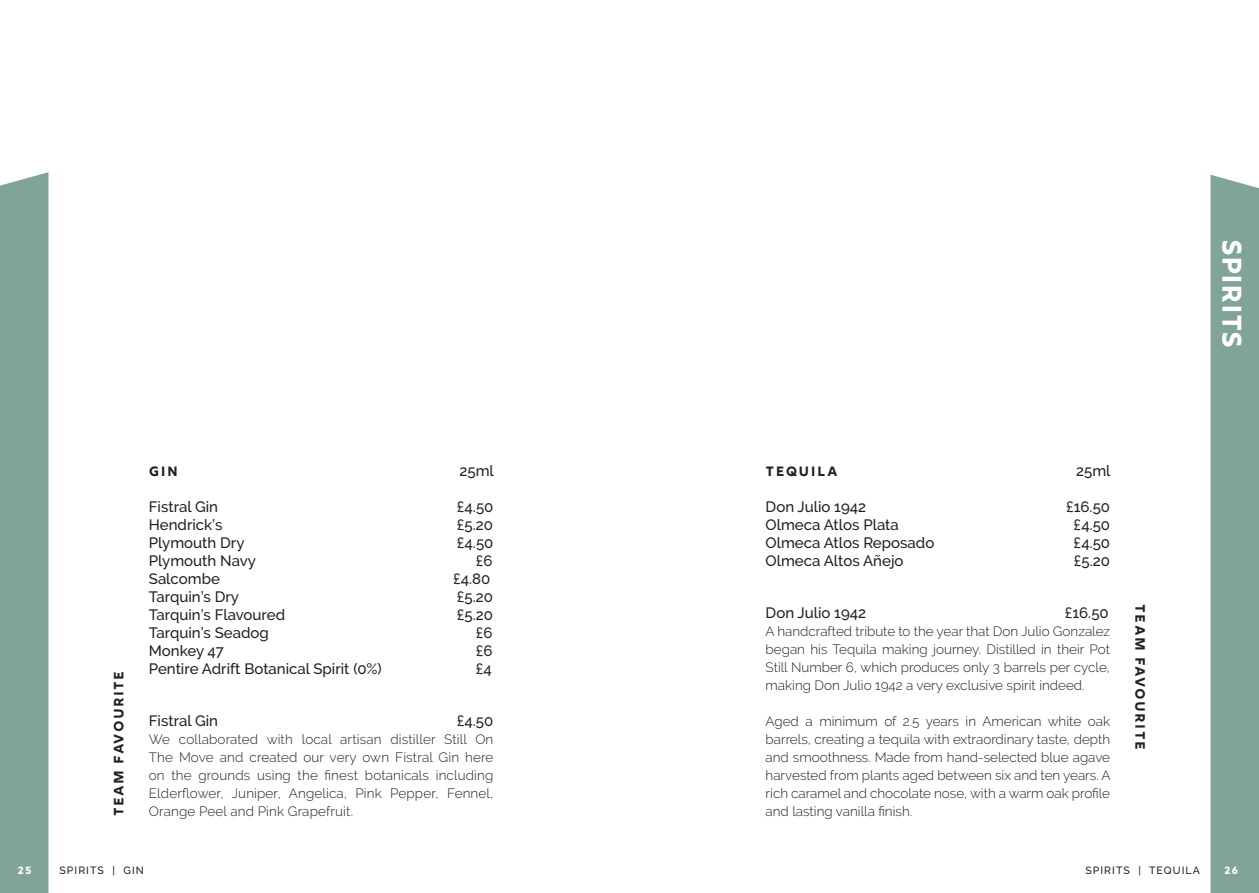
<style>
.page{position:relative;width:1259px;height:893px;background:#fff}
.page>*{position:absolute;margin:0;border:0;box-sizing:border-box;transform-origin:0 0}
.t1{font:27px "Rig Bold Face";color:#fff}
.t2{font:500 15px "Raleway";color:#231f20}
.t3{font:300 13.5px/18px "Raleway";color:#231f20;text-align:justify}
.t4{font:13.5px "Rig Bold Face";letter-spacing:.1em;color:#231f20}
.t5{font:500 10.5px "Raleway";letter-spacing:.1em;color:#231f20}
.t6{font:10.5px "Rig Bold Face";color:#fff}
</style>
<div class="page">
<div style="left:0;top:172px;width:48px;height:721px;background:#80a496"></div>
<div style="left:1210px;top:175px;width:49px;height:718px;background:#80a496"></div>
<p class="t4" style="left:111px;top:816px;width:147px;rotate:-90deg">TEAM FAVOURITE</p>
<p class="t4" style="left:149px;top:463px;width:31px">GIN</p>
<p class="t2" style="left:459px;top:462px;width:36px">25ml</p>
<p class="t2" style="left:149px;top:498px;width:71px">Fistral Gin</p>
<p class="t2" style="left:457px;top:498px;width:38px">£4.50</p>
<p class="t2" style="left:149px;top:516px;width:75px">Hendrick’s</p>
<p class="t2" style="left:457px;top:516px;width:38px">£5.20</p>
<p class="t2" style="left:149px;top:534px;width:97px">Plymouth Dry</p>
<p class="t2" style="left:457px;top:534px;width:38px">£4.50</p>
<p class="t2" style="left:149px;top:552px;width:109px">Plymouth Navy</p>
<p class="t2" style="left:476px;top:552px;width:18px">£6</p>
<p class="t2" style="left:149px;top:570px;width:73px">Salcombe</p>
<p class="t2" style="left:453px;top:570px;width:39px">£4.80</p>
<p class="t2" style="left:149px;top:588px;width:92px">Tarquin’s Dry</p>
<p class="t2" style="left:457px;top:588px;width:38px">£5.20</p>
<p class="t2" style="left:149px;top:606px;width:138px">Tarquin’s Flavoured</p>
<p class="t2" style="left:457px;top:606px;width:38px">£5.20</p>
<p class="t2" style="left:149px;top:624px;width:121px">Tarquin’s Seadog</p>
<p class="t2" style="left:476px;top:624px;width:18px">£6</p>
<p class="t2" style="left:149px;top:642px;width:77px">Monkey 47</p>
<p class="t2" style="left:476px;top:642px;width:18px">£6</p>
<p class="t2" style="left:149px;top:660px;width:234px">Pentire Adrift Botanical Spirit (0%)</p>
<p class="t2" style="left:476px;top:660px;width:18px">£4</p>
<p class="t2" style="left:149px;top:712px;width:71px">Fistral Gin</p>
<p class="t2" style="left:457px;top:712px;width:38px">£4.50</p>
<p class="t3" style="left:149px;top:731px;width:346px">We collaborated with local artisan distiller Still On The Move and created our very own Fistral Gin here on the grounds using the finest botanicals including Elderflower, Juniper, Angelica, Pink Pepper, Fennel, Orange Peel and Pink Grapefruit.</p>
<p class="t6" style="left:18px;top:864px;width:16px">25</p>
<p class="t5" style="left:60px;top:864px;width:86px">SPIRITS | GIN</p>
<h1 class="t1" style="left:1248px;top:239px;width:111px;rotate:90deg">SPIRITS</h1>
<p class="t4" style="left:765px;top:462px;width:74px">TEQUILA</p>
<p class="t2" style="left:1076px;top:462px;width:36px">25ml</p>
<p class="t2" style="left:765px;top:498px;width:102px">Don Julio 1942</p>
<p class="t2" style="left:1066px;top:498px;width:45px">£16.50</p>
<p class="t2" style="left:765px;top:516px;width:135px">Olmeca Atlos Plata</p>
<p class="t2" style="left:1073px;top:516px;width:38px">£4.50</p>
<p class="t2" style="left:765px;top:534px;width:170px">Olmeca Atlos Reposado</p>
<p class="t2" style="left:1073px;top:534px;width:38px">£4.50</p>
<p class="t2" style="left:765px;top:552px;width:139px">Olmeca Altos Añejo</p>
<p class="t2" style="left:1074px;top:552px;width:38px">£5.20</p>
<p class="t2" style="left:765px;top:604px;width:102px">Don Julio 1942</p>
<p class="t2" style="left:1064px;top:604px;width:45px">£16.50</p>
<p class="t3" style="left:765px;top:623px;width:346px">A handcrafted tribute to the year that Don Julio Gonzalez began his Tequila making journey. Distilled in their Pot Still Number 6, which produces only 3 barrels per cycle, making Don Julio 1942 a very exclusive spirit indeed.</p>
<p class="t3" style="left:765px;top:713px;width:346px">Aged a minimum of 2.5 years in American white oak barrels, creating a tequila with extraordinary taste, depth and smoothness. Made from hand-selected blue agave harvested from plants aged between six and ten years. A rich caramel and chocolate nose, with a warm oak profile and lasting vanilla finish.</p>
<p class="t4" style="left:1148px;top:604px;width:147px;rotate:90deg">TEAM FAVOURITE</p>
<p class="t5" style="left:1085px;top:864px;width:116px">SPIRITS | TEQUILA</p>
<p class="t6" style="left:1224px;top:864px;width:16px">26</p>
</div>
